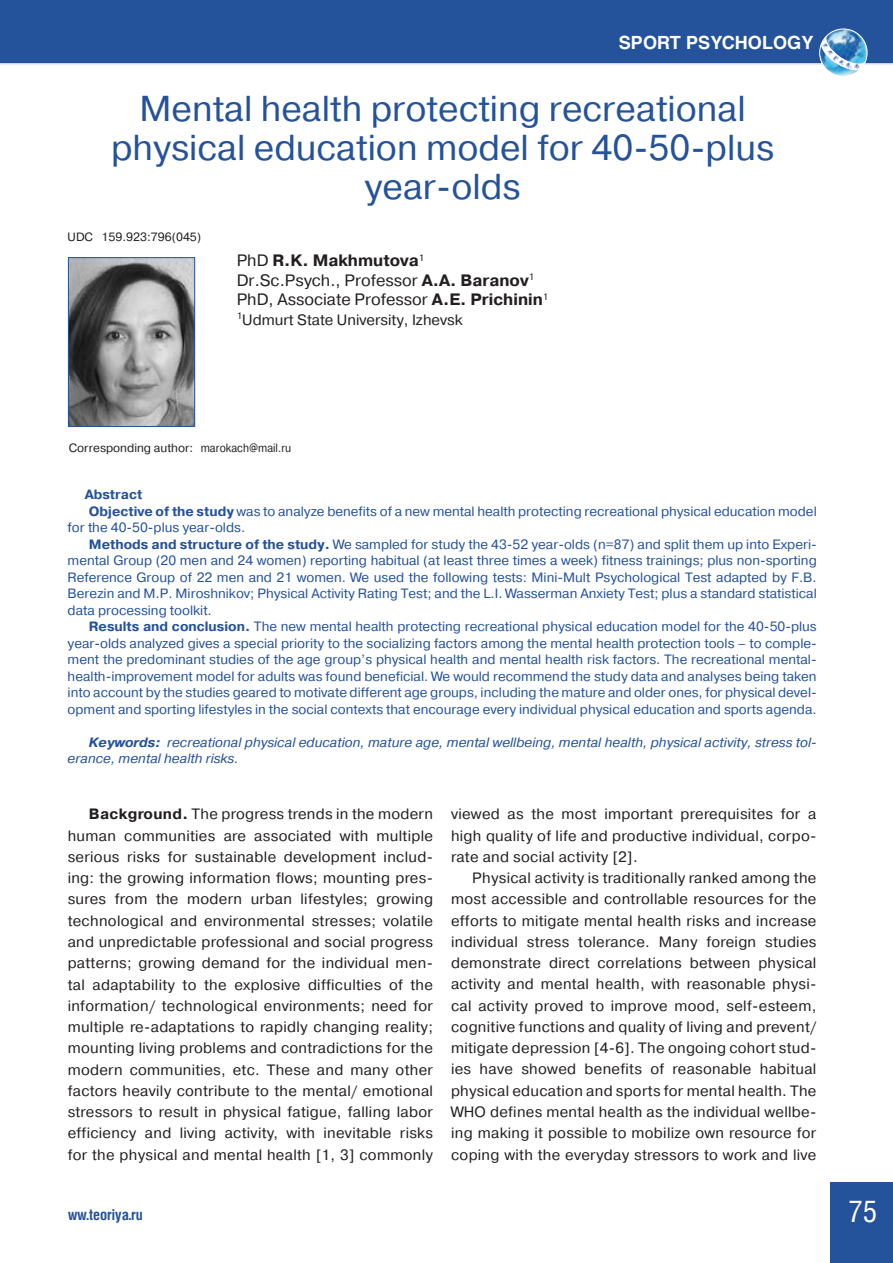
<style>
.page{position:relative;width:893px;height:1263px;background:#fff}
.page>*{position:absolute;margin:0;border:0;box-sizing:border-box;transform-origin:0 0}
.ЗАГОЛОВОК{font:36px/39px "Pragmatica C";color:#24529b;text-align:center}
.t1{font:30px "Helios Cond C";color:#fff}
.t2{font:700 18px "Helios C";color:#fff}
.АВТОР{font:16.5px "Pragmatica C";color:#231f20}
.АВТОР-2{font:700 16.5px "Pragmatica C";color:#231f20}
.ОСНОВНОЙ_ТЕКСТ{font:15px/21.3px "Pragmatica C";letter-spacing:.02em;color:#231f20;text-align:justify}
.АВТОР-3{font:15px "Pragmatica C";color:#231f20}
.t3{font:700 15px "Helios Cond C";color:#24529b}
.ТЕКСТ{font:13.5px/16.5px "Pragmatica C";color:#24529b;text-align:justify}
.ТЕКСТ-2{font:italic 13.5px/16.5px "Pragmatica C";color:#24529b}
.t4{font:700 13.5px "Pragmatica C";color:#24529b}
.АДРЕС{font:12px "Pragmatica C";color:#231f20}
.s1{font-weight:400}
.s2{font-weight:700}
</style>
<div class="page">
<div style="left:0;top:0;width:893px;height:64px;background:#24529b"></div>
<hr style="left:0;top:63px;width:893px;height:2px;background:#d5d8eb">
<div style="left:831px;top:1182px;width:62px;height:81px;background:#24529b"></div>
<img style="left:70px;top:259px;width:123px;height:166px">
<div style="left:68px;top:257px;width:127px;height:170px;border:1px solid #24529b"></div>
<img style="left:828px;top:29px;width:45px;height:46px">
<div style="left:819px;top:29px;width:48px;height:48px;border:1px solid #fff;border-radius:50%"></div>
<svg style="left:820px;top:34px;width:46px;height:40px"></svg>
<p class="t2" style="left:619px;top:33px;width:196px">SPORT PSYCHOLOGY</p>
<p class="ЗАГОЛОВОК" style="left:140px;top:90px;width:608px">Mental health protecting recreational</p>
<p class="ЗАГОЛОВОК" style="left:111px;top:129px;width:665px">physical education model for 40-50-plus year-olds</p>
<p class="АДРЕС" style="left:68px;top:230px;width:135px">UDC 159.923:796(045)</p>
<p class="АВТОР-2" style="left:237px;top:252px;width:189px"><span class="s1">PhD</span> R.K. Makhmutova<sup>1</sup></p>
<p class="АВТОР" style="left:237px;top:271px;width:299px">Dr.Sc.Psych., Professor <span class="s2">A.A. Baranov</span><sup>1</sup></p>
<p class="АВТОР" style="left:237px;top:290px;width:313px">PhD, Associate Professor <span class="s2">A.E. Prichinin</span><sup>1</sup></p>
<p class="АВТОР-3" style="left:237px;top:311px;width:227px"><sup>1</sup>Udmurt State University, Izhevsk</p>
<p class="АДРЕС" style="left:69px;top:441px;width:224px">Corresponding author: marokach@mail.ru</p>
<p class="t4" style="left:85px;top:487px;width:59px">Abstract</p>
<p class="ТЕКСТ" style="left:68px;top:503px;width:751px;text-indent:21px"><span class="s2">Objective of the study</span> was to analyze benefits of a new mental health protecting recreational physical education model for the 40-50-plus year-olds.</p>
<p class="ТЕКСТ" style="left:68px;top:536px;width:751px;text-indent:21px"><span class="s2">Methods and structure of the study.</span> We sampled for study the 43-52 year-olds (n=87) and split them up into Experi&shy;mental Group (20 men and 24 women) reporting habitual (at least three times a week) fitness trainings; plus non-sporting Reference Group of 22 men and 21 women. We used the following tests: Mini-Mult Psychological Test adapted by F.B.<br>Berezin and M.P. Miroshnikov; Physical Activity Rating Test; and the L.I. Wasserman Anxiety Test; plus a standard statistical data processing toolkit.</p>
<p class="ТЕКСТ" style="left:68px;top:619px;width:751px;text-indent:21px"><span class="s2">Results and conclusion.</span> The new mental health protecting recreational physical education model for the 40-50-plus year-olds analyzed gives a special priority to the socializing factors among the mental health protection tools – to comple&shy;ment the predominant studies of the age group’s physical health and mental health risk factors. The recreational mental&shy;health-improvement model for adults was found beneficial. We would recommend the study data and analyses being taken into account by the studies geared to motivate different age groups, including the mature and older ones, for physical devel&shy;opment and sporting lifestyles in the social contexts that encourage every individual physical education and sports agenda.</p>
<p class="ТЕКСТ-2" style="left:68px;top:734px;width:751px;text-indent:21px"><span class="s2">Keywords:</span> recreational physical education, mature age, mental wellbeing, mental health, physical activity, stress tol&shy;erance, mental health risks.</p>
<p class="ОСНОВНОЙ_ТЕКСТ" style="left:68px;top:804px;width:367px;text-indent:21px"><span class="s2">Background.</span> The progress trends in the modern human communities are associated with multiple serious risks for sustainable development includ&shy;ing: the growing information flows; mounting pres&shy;sures from the modern urban lifestyles; growing technological and environmental stresses; volatile and unpredictable professional and social progress patterns; growing demand for the individual men&shy;tal adaptability to the explosive difficulties of the information/ technological environments; need for multiple re-adaptations to rapidly changing reality; mounting living problems and contradictions for the modern communities, etc. These and many other factors heavily contribute to the mental/ emotional stressors to result in physical fatigue, falling labor efficiency and living activity, with inevitable risks for the physical and mental health [1, 3] commonly</p>
<p class="ОСНОВНОЙ_ТЕКСТ" style="left:451px;top:804px;width:367px">viewed as the most important prerequisites for a high quality of life and productive individual, corpo&shy;rate and social activity [2].</p>
<p class="ОСНОВНОЙ_ТЕКСТ" style="left:451px;top:867px;width:367px;text-indent:21px">Physical activity is traditionally ranked among the most accessible and controllable resources for the efforts to mitigate mental health risks and increase individual stress tolerance. Many foreign studies demonstrate direct correlations between physical activity and mental health, with reasonable physi&shy;cal activity proved to improve mood, self-esteem, cognitive functions and quality of living and prevent/ mitigate depression [4-6]. The ongoing cohort stud&shy;ies have showed benefits of reasonable habitual physical education and sports for mental health. The WHO defines mental health as the individual wellbe&shy;ing making it possible to mobilize own resource for coping with the everyday stressors to work and live</p>
<p class="t3" style="left:68px;top:1205px;width:76px">ww.teoriya.ru</p>
<h2 class="t1" style="left:848px;top:1194px;width:30px">75</h2>
</div>
